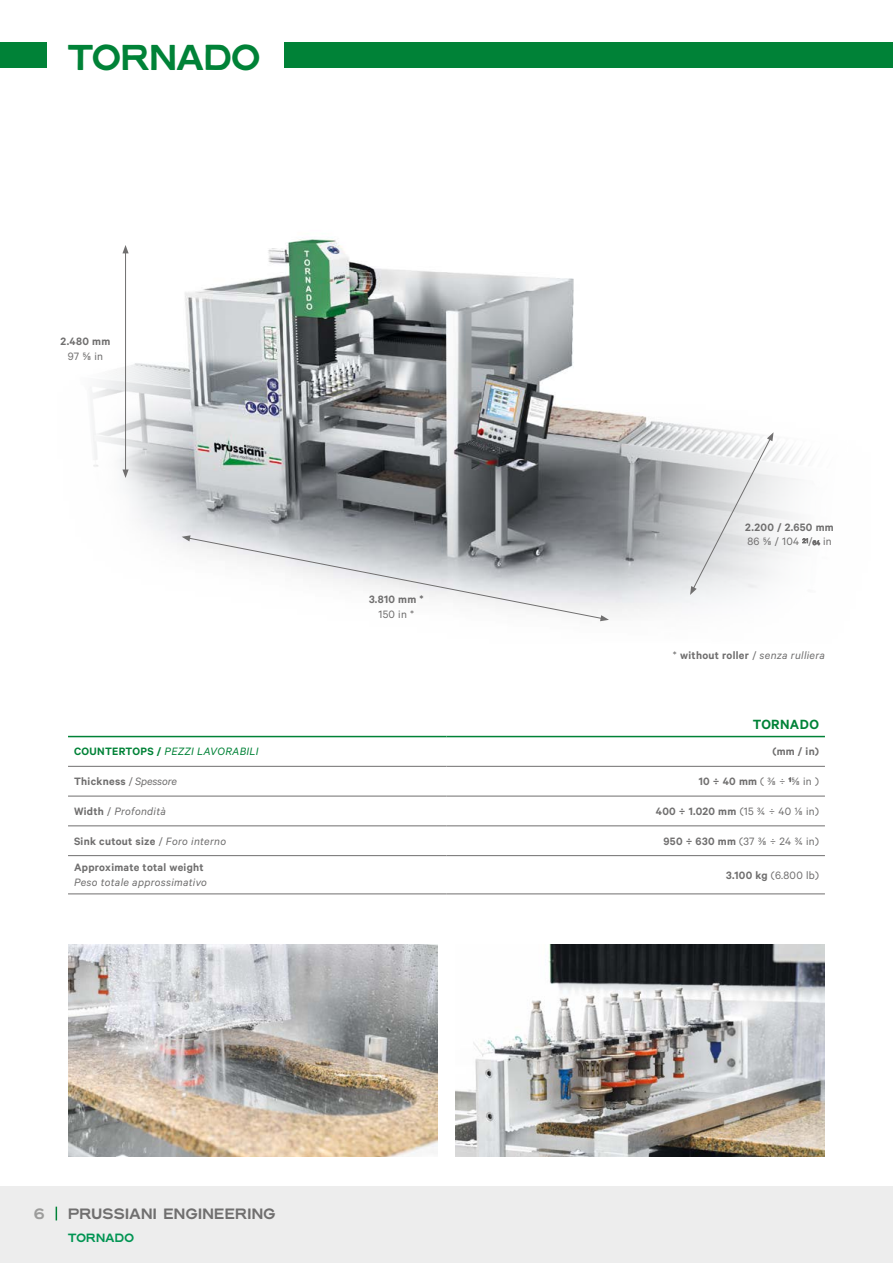
<style>
.page{position:relative;width:893px;height:1263px;background:#fff}
.page>*{position:absolute;margin:0;border:0;box-sizing:border-box;transform-origin:0 0}
.t1{font:700 36px "Hamburg Hand";color:#008237}
.t2{font:700 15px "Hamburg Hand";letter-spacing:.025em;color:#706f6f}
.t3{font:600 15px "Calibre";letter-spacing:.025em;color:#008237}
.t4{font:700 15px "Hamburg Hand";color:#9d9d9c}
.t5{font:600 12px/14.4px "Calibre";letter-spacing:.025em;color:#706f6f}
.t6{font:12px "Calibre";letter-spacing:.025em;color:#706f6f}
.t7{font:italic 12px "Calibre";letter-spacing:.025em;color:#706f6f}
.t8{font:italic 12px "Calibre";letter-spacing:.025em;color:#008237}
.t9{font:700 12px "Hamburg Hand";letter-spacing:.025em;color:#009452}
.s1{font-weight:400}
.s2{font-weight:400;font-size:7.05px}
.s3{font-weight:400;font-style:italic}
.s4{font-weight:600;font-style:normal}
.s5{font-weight:600}
.s6{font-style:normal}
</style>
<div class="page">
<div style="left:0;top:1186px;width:893px;height:77px;background:#ededed"></div>
<div style="left:0;top:43px;width:47px;height:25px;background:#008237"></div>
<div style="left:285px;top:43px;width:608px;height:25px;background:#008237"></div>
<img style="left:90px;top:239px;width:717px;height:383px">
<img style="left:68px;top:944px;width:370px;height:213px">
<img style="left:455px;top:944px;width:370px;height:213px">
<hr style="left:125px;top:251px;width:1px;height:221px;background:#706f6f">
<svg style="left:122px;top:245px;width:7px;height:8px"></svg>
<svg style="left:122px;top:469px;width:7px;height:9px"></svg>
<svg style="left:182px;top:535px;width:427px;height:86px"></svg>
<svg style="left:690px;top:432px;width:83px;height:163px"></svg>
<hr style="left:68px;top:766px;width:378px;height:1px;background:#706f6f">
<hr style="left:446px;top:766px;width:379px;height:1px;background:#706f6f">
<hr style="left:68px;top:796px;width:378px;height:1px;background:#706f6f">
<hr style="left:446px;top:796px;width:379px;height:1px;background:#706f6f">
<hr style="left:68px;top:825px;width:378px;height:1px;background:#706f6f">
<hr style="left:446px;top:825px;width:379px;height:1px;background:#706f6f">
<hr style="left:68px;top:855px;width:378px;height:1px;background:#706f6f">
<hr style="left:446px;top:855px;width:379px;height:1px;background:#706f6f">
<hr style="left:68px;top:893px;width:378px;height:1px;background:#706f6f">
<hr style="left:446px;top:893px;width:379px;height:1px;background:#706f6f">
<hr style="left:68px;top:736px;width:378px;height:1px;background:#008237">
<hr style="left:446px;top:736px;width:379px;height:1px;background:#008237">
<svg style="left:56px;top:1207px;width:1px;height:13px"></svg>
<h1 class="t1" style="left:68px;top:36px;width:194px">TORNADO</h1>
<p class="t5" style="left:61px;top:334px;width:51px">2.480 mm</p>
<p class="t6" style="left:68px;top:349px;width:37px">97 5/8 in</p>
<p class="t5" style="left:369px;top:592px;width:56px">3.810 mm *</p>
<p class="t6" style="left:378px;top:607px;width:37px">150 in *</p>
<p class="t5" style="left:745px;top:520px;width:90px">2.200 / 2.650 mm<br><span class="s1">86 5/8 / 104</span> <sup>21</sup><span class="s1">/</span><span class="s2">64</span> <span class="s1">in</span></p>
<p class="t5" style="left:673px;top:648px;width:153px"><span class="s1">*</span> without roller <span class="s1">/</span> <span class="s3">senza rulliera</span></p>
<p class="t3" style="left:753px;top:715px;width:68px">TORNADO</p>
<p class="t8" style="left:74px;top:745px;width:186px"><span class="s4">COUNTERTOPS /</span> PEZZI LAVORABILI</p>
<p class="t5" style="left:772px;top:744px;width:48px">(mm / in)</p>
<p class="t5" style="left:74px;top:774px;width:104px">Thickness <span class="s1">/</span> <span class="s3">Spessore</span></p>
<p class="t6" style="left:699px;top:774px;width:122px"><span class="s5">10 ÷ 40 mm</span> ( 3/8 ÷ <sup>1</sup>5/8 in )</p>
<p class="t7" style="left:74px;top:804px;width:93px"><span class="s4">Width</span> <span class="s6">/</span> Profondità</p>
<p class="t6" style="left:656px;top:804px;width:165px"><span class="s5">400 ÷ 1.020 mm</span> (15 3/4 ÷ 40 1/8 in)</p>
<p class="t5" style="left:74px;top:833px;width:154px">Sink cutout size <span class="s1">/</span> <span class="s3">Foro interno</span></p>
<p class="t6" style="left:663px;top:834px;width:157px"><span class="s5">950 ÷ 630 mm</span> (37 3/8 ÷ 24 3/4 in)</p>
<p class="t5" style="left:74px;top:860px;width:131px">Approximate total weight</p>
<p class="t7" style="left:74px;top:875px;width:134px">Peso totale approssimativo</p>
<p class="t6" style="left:726px;top:868px;width:94px"><span class="s5">3.100 kg</span> (6.800 lb)</p>
<p class="t4" style="left:34px;top:1205px;width:12px">6</p>
<p class="t2" style="left:68px;top:1205px;width:209px">PRUSSIANI ENGINEERING</p>
<p class="t9" style="left:68px;top:1230px;width:67px">TORNADO</p>
</div>
